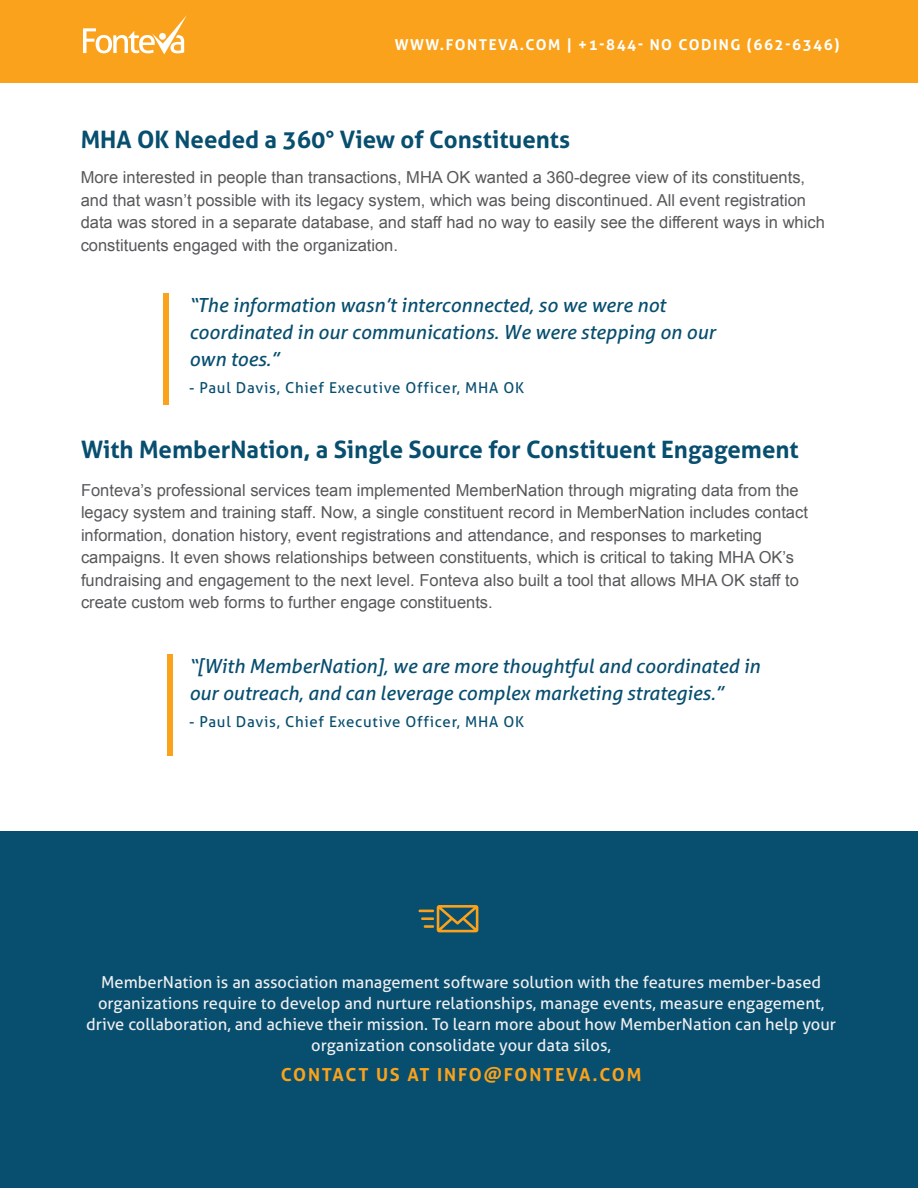
<style>
.page{position:relative;width:918px;height:1188px;background:#fff}
.page>*{position:absolute;margin:0;border:0;box-sizing:border-box;transform-origin:0 0}
.t1{font:700 24px "Aller";color:#074e6f}
.t2{font:italic 19.5px/27px "Aller";color:#074e6f}
.Paragraph_Style_1{font:700 18px "Aller";letter-spacing:.1em;color:#faa21b}
.t3{font:16.5px/22.5px "Arial";color:#57585a}
.t4{font:16.5px/21px "Aller";color:#eeeff0;text-align:center}
.t5{font:15px "Aller";letter-spacing:.05em;color:#074e6f}
.Paragraph_Style_1-2{font:700 15px "Aller";letter-spacing:.1em;color:#fff}
</style>
<div class="page">
<div style="left:0;top:832px;width:918px;height:356px;background:#074e6f"></div>
<div style="left:167px;top:654px;width:6px;height:102px;background:#faa21b"></div>
<div style="left:163px;top:294px;width:5px;height:111px;background:#faa21b"></div>
<div style="left:0;top:0;width:918px;height:82px;background:#faa21b"></div>
<svg style="left:83px;top:15px;width:104px;height:39px"></svg>
<svg style="left:419px;top:905px;width:59px;height:27px"></svg>
<p class="Paragraph_Style_1-2" style="left:395px;top:35px;width:446px">WWW.FONTEVA.COM | +1-844- NO CODING (662-6346)</p>
<p class="t1" style="left:81px;top:124px;width:491px">MHA OK Needed a 360° View of Constituents</p>
<p class="t3" style="left:81px;top:166px;width:746px">More interested in people than transactions, MHA OK wanted a 360-degree view of its constituents, and that wasn’t possible with its legacy system, which was being discontinued. All event registration data was stored in a separate database, and staff had no way to easily see the different ways in which constituents engaged with the organization.</p>
<p class="t2" style="left:189px;top:292px;width:528px">“The information wasn’t interconnected, so we were not coordinated in our communications. We were stepping on our own toes.”</p>
<p class="t5" style="left:189px;top:379px;width:337px">- Paul Davis, Chief Executive Officer, MHA OK</p>
<p class="t1" style="left:81px;top:435px;width:719px">With MemberNation, a Single Source for Constituent Engagement</p>
<p class="t3" style="left:81px;top:479px;width:728px">Fonteva’s professional services team implemented MemberNation through migrating data from the legacy system and training staff. Now, a single constituent record in MemberNation includes contact information, donation history, event registrations and attendance, and responses to marketing campaigns. It even shows relationships between constituents, which is critical to taking MHA OK’s fundraising and engagement to the next level. Fonteva also built a tool that allows MHA OK staff to create custom web forms to further engage constituents.</p>
<p class="t2" style="left:189px;top:653px;width:573px">“[With MemberNation], we are more thoughtful and coordinated in our outreach, and can leverage complex marketing strategies.”</p>
<p class="t5" style="left:189px;top:713px;width:337px">- Paul Davis, Chief Executive Officer, MHA OK</p>
<p class="t4" style="left:86px;top:972px;width:751px">MemberNation is an association management software solution with the features member-based organizations require to develop and nurture relationships, manage events, measure engagement, drive collaboration, and achieve their mission. To learn more about how MemberNation can help your organization consolidate your data silos,</p>
<p class="Paragraph_Style_1" style="left:281px;top:1064px;width:362px">CONTACT US AT INFO@FONTEVA.COM</p>
</div>
